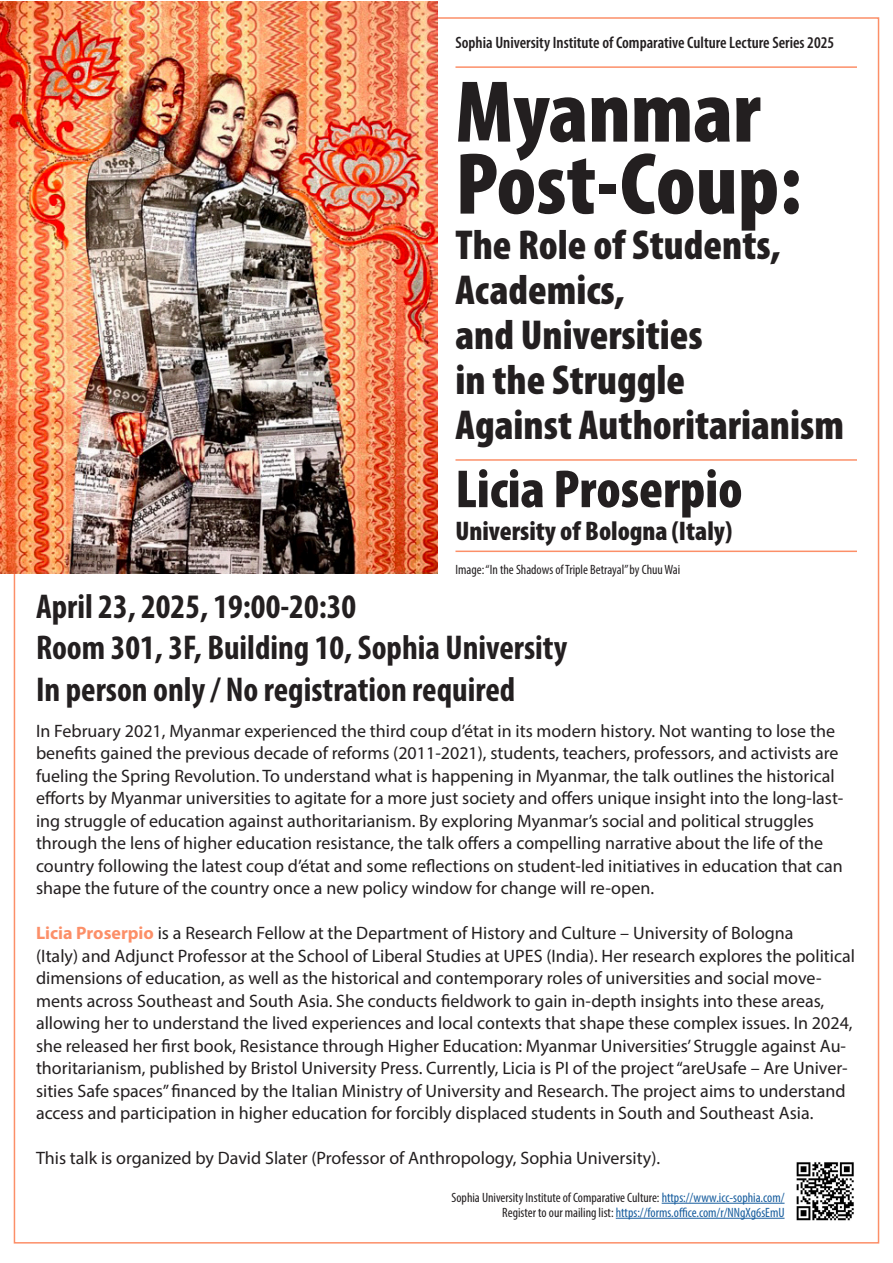
<style>
.page{position:relative;width:893px;height:1263px;background:#fff}
.page>*{position:absolute;margin:0;border:0;box-sizing:border-box;transform-origin:0 0}
.t1{font:900 condensed 88.5px "Myriad Pro";color:#231f20}
.t2{font:900 condensed 54px "Myriad Pro";color:#231f20}
.t3{font:900 condensed 42px "Myriad Pro";color:#231f20}
.t4{font:700 condensed 34.5px "Myriad Pro";color:#231f20}
.t5{font:900 condensed 27px "Myriad Pro";color:#231f20}
.t6{font:18px/22.5px "Myriad Pro";color:#231f20}
.t7{font:600 condensed 16.5px "Myriad Pro";color:#231f20}
.t8{font:condensed 13.5px "Myriad Pro";color:#231f20}
.t9{font:condensed 13.5px "Myriad Pro";color:#175d9e}
.s1{font-weight:700;color:#fc8f68}
.s2{color:#175d9e}
.s3{color:#231f20}
</style>
<div class="page">
<img style="left:1px;top:1px;width:436px;height:573px">
<hr style="left:662px;top:1203px;width:122px;height:1px;background:#175d9e">
<hr style="left:616px;top:1218px;width:168px;height:1px;background:#175d9e">
<hr style="left:455px;top:66px;width:402px;height:2px;background:#fc8f68">
<hr style="left:455px;top:459px;width:402px;height:2px;background:#fc8f68">
<hr style="left:455px;top:550px;width:402px;height:2px;background:#fc8f68">
<img style="left:796px;top:1162px;width:58px;height:59px">
<p class="t7" style="left:455px;top:34px;width:380px">Sophia University Institute of Comparative Culture Lecture Series 2025</p>
<p class="t1" style="left:455px;top:63px;width:307px">Myanmar</p>
<p class="t1" style="left:455px;top:135px;width:347px">Post-Coup:</p>
<p class="t3" style="left:455px;top:221px;width:327px">The Role of Students,</p>
<p class="t3" style="left:455px;top:266px;width:171px">Academics,</p>
<p class="t3" style="left:455px;top:311px;width:249px">and Universities</p>
<p class="t3" style="left:455px;top:356px;width:231px">in the Struggle</p>
<p class="t3" style="left:455px;top:401px;width:390px">Against Authoritarianism</p>
<p class="t2" style="left:455px;top:459px;width:289px">Licia Proserpio</p>
<p class="t5" style="left:455px;top:515px;width:278px">University of Bologna (Italy)</p>
<p class="t8" style="left:455px;top:561px;width:226px">Image: “In the Shadows of Triple Betrayal” by Chuu Wai</p>
<p class="t4" style="left:36px;top:585px;width:322px">April 23, 2025, 19:00-20:30</p>
<p class="t4" style="left:36px;top:626px;width:533px">Room 301, 3F, Building 10, Sophia University</p>
<p class="t4" style="left:36px;top:667px;width:481px">In person only / No registration required</p>
<p class="t6" style="left:36px;top:719px;width:809px">In February 2021, Myanmar experienced the third coup d’état in its modern history. Not wanting to lose the benefits gained the previous decade of reforms (2011-2021), students, teachers, professors, and activists are fueling the Spring Revolution. To understand what is happening in Myanmar, the talk outlines the historical efforts by Myanmar universities to agitate for a more just society and offers unique insight into the long-last&shy;ing struggle of education against authoritarianism. By exploring Myanmar’s social and political struggles through the lens of higher education resistance, the talk offers a compelling narrative about the life of the country following the latest coup d’état and some reflections on student-led initiatives in education that can shape the future of the country once a new policy window for change will re-open.</p>
<p class="t6" style="left:36px;top:922px;width:759px"><span class="s1">Licia Proserpio</span> is a Research Fellow at the Department of History and Culture – University of Bologna</p>
<p class="t6" style="left:36px;top:944px;width:821px">(Italy) and Adjunct Professor at the School of Liberal Studies at UPES (India). Her research explores the political dimensions of education, as well as the historical and contemporary roles of universities and social move&shy;ments across Southeast and South Asia. She conducts fieldwork to gain in-depth insights into these areas, allowing her to understand the lived experiences and local contexts that shape these complex issues. In 2024, she released her first book, Resistance through Higher Education: Myanmar Universities’ Struggle against Au&shy;thoritarianism, published by Bristol University Press. Currently, Licia is PI of the project “areUsafe – Are Univer&shy;sities Safe spaces” financed by the Italian Ministry of University and Research. The project aims to understand access and participation in higher education for forcibly displaced students in South and Southeast Asia.</p>
<p class="t6" style="left:36px;top:1147px;width:626px">This talk is organized by David Slater (Professor of Anthropology, Sophia University).</p>
<p class="t8" style="left:451px;top:1189px;width:335px">Sophia University Institute of Comparative Culture: <span class="s2">https://www.icc-sophia.com/</span></p>
<p class="t9" style="left:502px;top:1204px;width:284px"><span class="s3">Register to our mailing list:</span> https://forms.office.com/r/NNgXg6sEmU</p>
</div>
